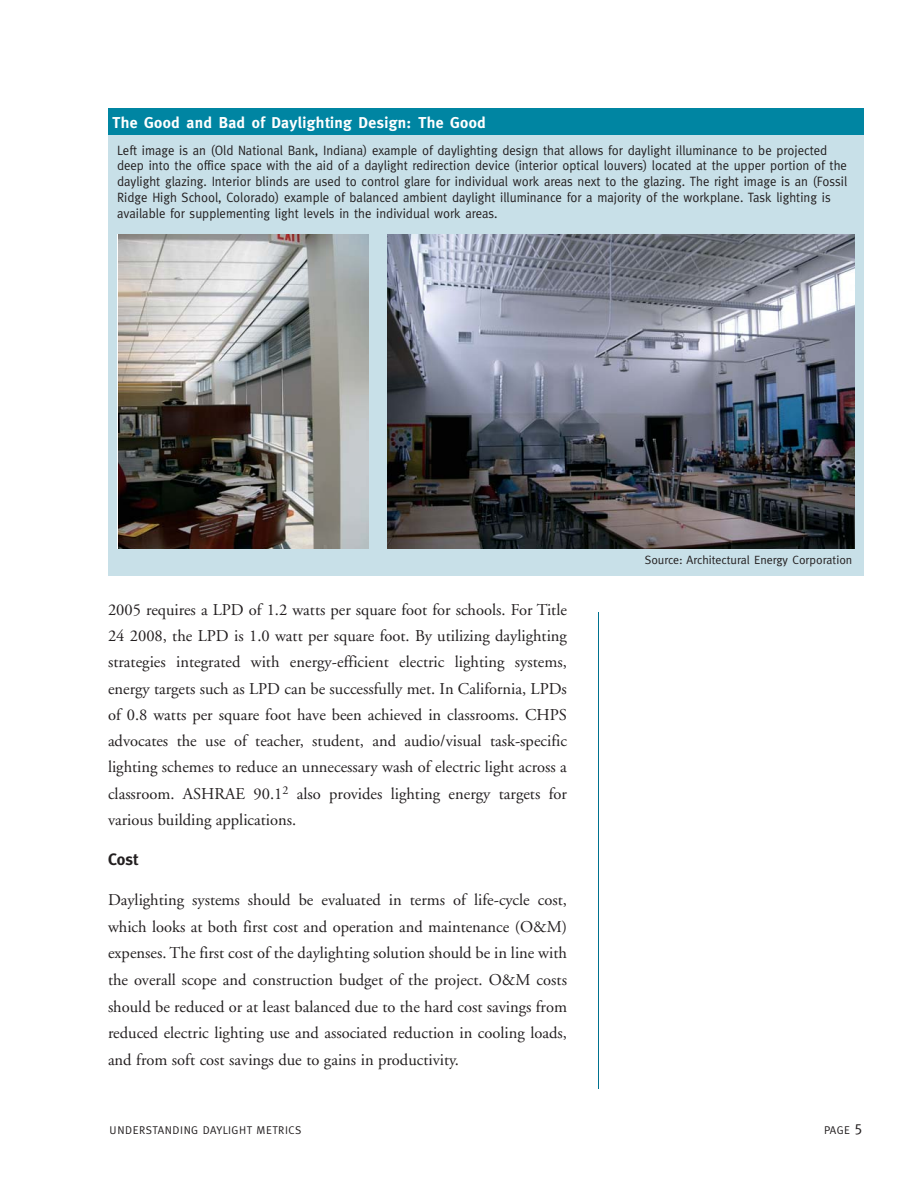
<style>
.page{position:relative;width:918px;height:1188px;background:#fff}
.page>*{position:absolute;margin:0;border:0;box-sizing:border-box;transform-origin:0 0}
.t1{font:16.5px/26.2px "Adobe Garamond";color:#231f20;text-align:justify}
.t2{font:700 16.5px "Meta";color:#231f20}
.t3{font:700 15.75px "Meta";letter-spacing:.025em;color:#fff}
.t4{font:13.5px/15.8px "Meta";color:#231f20;scale:.95 1}
.t5{font:12px "Meta";color:#231f20}
.t6{font:11.25px "Meta Plus Normal Caps";letter-spacing:.035em;color:#231f20}
.s1{font-size:15px}
</style>
<div class="page">
<hr style="left:598px;top:612px;width:1px;height:477px;background:#00718f">
<div style="left:108px;top:135px;width:756px;height:441px;background:#c8e0e8"></div>
<div style="left:108px;top:108px;width:756px;height:27px;background:#0085a2"></div>
<img style="left:387px;top:234px;width:468px;height:315px">
<img style="left:118px;top:234px;width:251px;height:315px">
<p class="t3" style="left:112px;top:116px;width:375px">The Good and Bad of Daylighting Design: The Good</p>
<p class="t4" style="left:117px;top:143px;width:770px">Left image is an (Old National Bank, Indiana) example of daylighting design that allows for daylight illuminance to be projected deep into the office space with the aid of a daylight redirection device (interior optical louvers) located at the upper portion of the daylight glazing. Interior blinds are used to control glare for individual work areas next to the glazing. The right image is an (Fossil Ridge High School, Colorado) example of balanced ambient daylight illuminance for a majority of the workplane. Task lighting is available for supplementing light levels in the individual work areas.</p>
<p class="t1" style="left:108px;top:598px;width:461px">2005 requires a LPD of 1.2 watts per square foot for schools. For Title 24 2008, the LPD is 1.0 watt per square foot. By utilizing daylighting strategies integrated with energy-efficient electric lighting systems, energy targets such as LPD can be successfully met. In California, LPDs of 0.8 watts per square foot have been achieved in classrooms. CHPS advocates the use of teacher, student, and audio/visual task-specific lighting schemes to reduce an unnecessary wash of electric light across a classroom. ASHRAE 90.1<sup>2</sup> also provides lighting energy targets for various building applications.</p>
<p class="t2" style="left:108px;top:853px;width:32px">Cost</p>
<p class="t1" style="left:108px;top:888px;width:461px">Daylighting systems should be evaluated in terms of life-cycle cost, which looks at both first cost and operation and maintenance (O&amp;M) expenses. The first cost of the daylighting solution should be in line with the overall scope and construction budget of the project. O&amp;M costs should be reduced or at least balanced due to the hard cost savings from reduced electric lighting use and associated reduction in cooling loads, and from soft cost savings due to gains in productivity.</p>
<p class="t5" style="left:645px;top:556px;width:209px">Source: Architectural Energy Corporation</p>
<p class="t6" style="left:110px;top:1123px;width:193px">UNDERSTANDING DAYLIGHT METRICS</p>
<p class="t6" style="left:824px;top:1123px;width:40px">PAGE <span class="s1">5</span></p>
</div>
